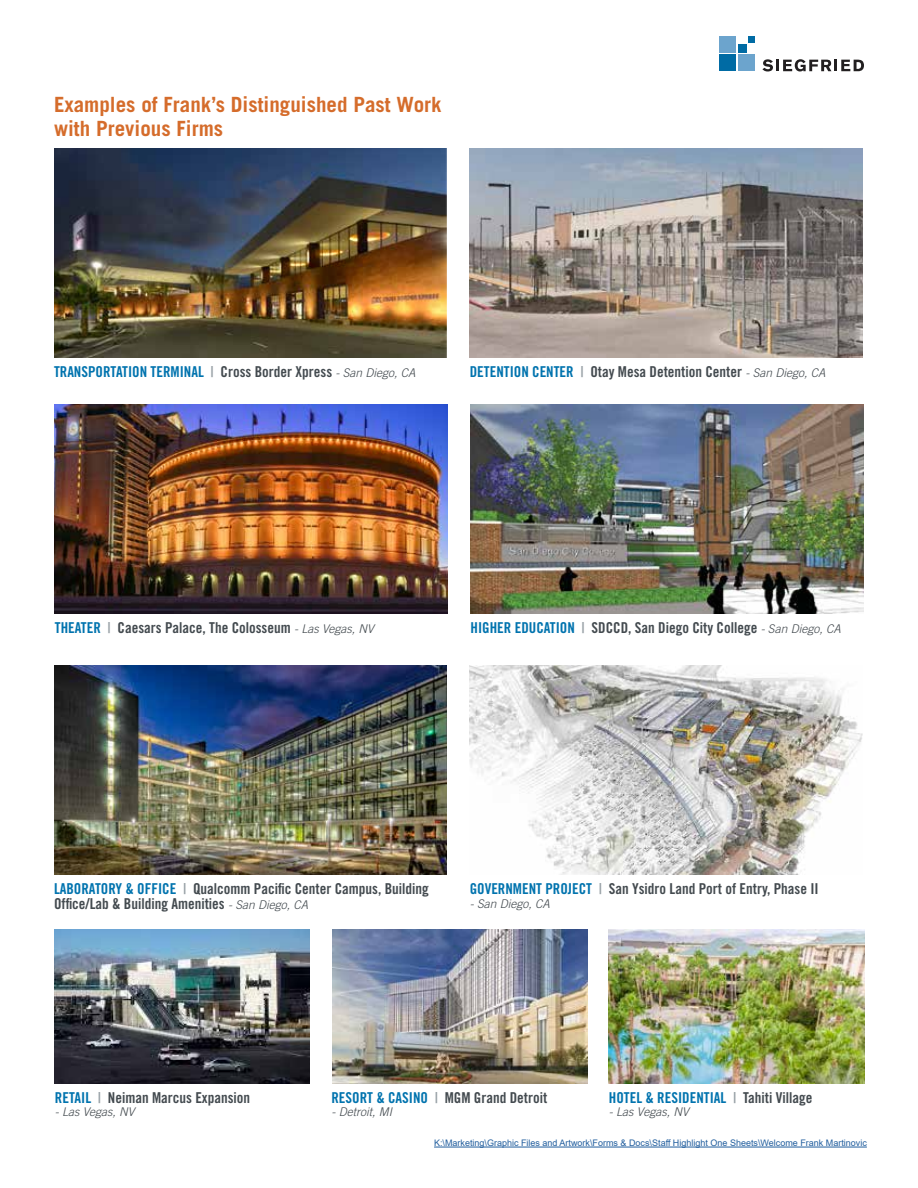
<style>
.page{position:relative;width:918px;height:1188px;background:#fff}
.page>*{position:absolute;margin:0;border:0;box-sizing:border-box;transform-origin:0 0}
.t1{font:700 21px/24px "Trade Gothic LT Std";color:#d56c2b}
.t2{font:15px/15px "Trade Gothic LT Std Bd Cn 20";color:#434a4f}
.t3{font:15px "Trade Gothic LT Std Bd Cn 20";color:#0073ae}
.t4{font:italic 300 12px "Trade Gothic LT Std";color:#434a4f}
.t5{font:9px "Arial";color:#215e9e}
.s1{color:#98a1a6}
.s2{color:#434a4f}
.s3{font-family:"Trade Gothic LT Std";font-weight:300;font-style:italic;font-size:12px;color:#434a4f}
.s4{color:#0073ae}
.s5{font-family:"Trade Gothic LT Std";font-weight:300;font-style:italic;font-size:12px}
</style>
<div class="page">
<svg style="left:762px;top:59px;width:102px;height:12px"></svg>
<div style="left:738px;top:44px;width:9px;height:9px;background:#006ba4"></div>
<div style="left:720px;top:37px;width:16px;height:16px;background:#6ca4cd"></div>
<svg style="left:748px;top:37px;width:6px;height:6px"></svg>
<div style="left:738px;top:55px;width:16px;height:16px;background:#6ca4cd"></div>
<div style="left:720px;top:55px;width:16px;height:16px;background:#006ba4"></div>
<img style="left:54px;top:148px;width:393px;height:210px">
<img style="left:470px;top:148px;width:393px;height:210px">
<img style="left:55px;top:405px;width:393px;height:209px">
<img style="left:471px;top:405px;width:393px;height:209px">
<img style="left:54px;top:666px;width:393px;height:209px">
<img style="left:470px;top:666px;width:393px;height:209px">
<img style="left:54px;top:930px;width:256px;height:153px">
<img style="left:333px;top:930px;width:254px;height:153px">
<img style="left:609px;top:930px;width:255px;height:153px">
<hr style="left:434px;top:1147px;width:433px;height:1px;background:#215e9e">
<h1 class="t1" style="left:54px;top:93px;width:389px">Examples of Frank’s Distinguished Past Work with Previous Firms</h1>
<p class="t3" style="left:54px;top:362px;width:363px">TRANSPORTATION TERMINAL <span class="s1">|</span> <span class="s2">Cross Border Xpress</span> <span class="s3">- San Diego, CA</span></p>
<p class="t2" style="left:470px;top:364px;width:357px"><span class="s4">DETENTION CENTER</span> <span class="s1">|</span> Otay Mesa Detention Center <span class="s5">- San Diego, CA</span></p>
<p class="t2" style="left:55px;top:620px;width:321px"><span class="s4">THEATER</span> <span class="s1">|</span> Caesars Palace, The Colosseum <span class="s5">- Las Vegas, NV</span></p>
<p class="t2" style="left:471px;top:620px;width:372px"><span class="s4">HIGHER EDUCATION</span> <span class="s1">|</span> SDCCD, San Diego City College <span class="s5">- San Diego, CA</span></p>
<p class="t2" style="left:54px;top:881px;width:376px"><span class="s4">LABORATORY &amp; OFFICE</span> <span class="s1">|</span> Qualcomm Pacific Center Campus, Building<br>Office/Lab &amp; Building Amenities <span class="s5">- San Diego, CA</span></p>
<p class="t2" style="left:470px;top:881px;width:350px"><span class="s4">GOVERNMENT PROJECT</span> <span class="s1">|</span> San Ysidro Land Port of Entry, Phase II</p>
<p class="t4" style="left:470px;top:896px;width:82px">- San Diego, CA</p>
<p class="t2" style="left:55px;top:1090px;width:197px"><span class="s4">RETAIL</span> <span class="s1">|</span> Neiman Marcus Expansion</p>
<p class="t4" style="left:55px;top:1105px;width:81px">- Las Vegas, NV</p>
<p class="t2" style="left:331px;top:1090px;width:217px"><span class="s4">RESORT &amp; CASINO</span> <span class="s1">|</span> MGM Grand Detroit</p>
<p class="t4" style="left:331px;top:1105px;width:62px">- Detroit, MI</p>
<p class="t3" style="left:609px;top:1088px;width:205px">HOTEL &amp; RESIDENTIAL <span class="s1">|</span> <span class="s2">Tahiti Village</span></p>
<p class="t4" style="left:609px;top:1105px;width:81px">- Las Vegas, NV</p>
<p class="t5" style="left:434px;top:1137px;width:434px">K:\Marketing\Graphic Files and Artwork\Forms &amp; Docs\Staff Highlight One Sheets\Welcome Frank Martinovic</p>
</div>
